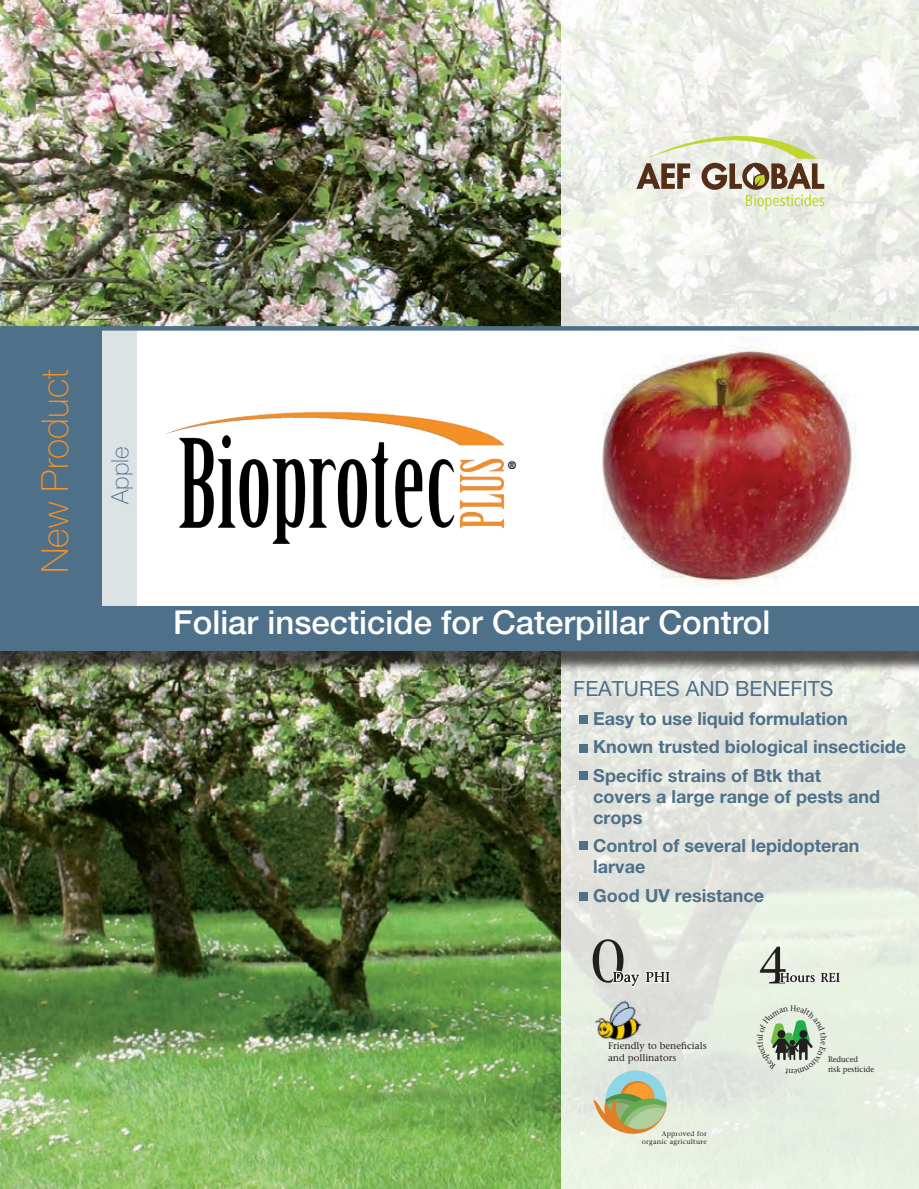
<style>
.page{position:relative;width:919px;height:1189px;background:#fff}
.page>*{position:absolute;margin:0;border:0;box-sizing:border-box;transform-origin:0 0}
.t1{font:500 60px "Stone Serif Std";color:#231f20}
.t2{font:500 52.5px "Stone Serif Std";color:#231f20}
.t3{font:100 37.5px "Helvetica Neue LT Pro";color:#f69025}
.t4{font:500 33px "Helvetica Neue LT Pro";color:#fff}
.t5{font:100 24px "Helvetica Neue LT Pro";color:#4e7089}
.t6{font:21px "Helvetica Neue LT Pro";color:#4e7089}
.t7{font:700 18px/28.5px "Helvetica Neue LT Pro";color:#4e7089}
.t8{font:500 14.4px "Stone Serif Std";color:#231f20}
.t9{font:500 12.6px "Stone Serif Std";color:#231f20}
.t10{font:700 condensed 10.8px "Helvetica Neue LT Std";color:#231f20}
.t11{font:500 9.6px/11.6px "Stone Serif Std";color:#231f20}
.t12{font:500 8.1px/9.8px "Stone Serif Std";color:#231f20;scale:.95 1}
.t13{font:500 6.9px/8.2px "Stone Serif Std";letter-spacing:.04em;color:#231f20;text-align:right}
</style>
<div class="page">
<img style="left:0;top:0;width:561px;height:1188px">
<svg style="left:561px;top:0;width:357px;height:1188px;background:#e7ebe3"></svg>
<div style="left:85px;top:328px;width:833px;height:277px;background:#fff"></div>
<div style="left:101px;top:330px;width:36px;height:275px;background:#dde3e5"></div>
<div style="left:0;top:328px;width:101px;height:300px;background:#4e7089"></div>
<div style="left:0;top:611px;width:918px;height:62px;background:#231f20;opacity:.75"></div>
<div style="left:0;top:605px;width:918px;height:45px;background:#4e7089"></div>
<svg style="left:0;top:326px;width:918px;height:4px;background:#507189"></svg>
<svg style="left:636px;top:116px;width:188px;height:93px"></svg>
<img style="left:602px;top:341px;width:254px;height:246px">
<div style="left:579px;top:715px;width:8px;height:9px;background:#4e7089"></div>
<div style="left:579px;top:744px;width:8px;height:8px;background:#4e7089"></div>
<div style="left:579px;top:771px;width:8px;height:9px;background:#4e7089"></div>
<div style="left:579px;top:841px;width:8px;height:8px;background:#4e7089"></div>
<div style="left:579px;top:891px;width:8px;height:9px;background:#4e7089"></div>
<svg style="left:612px;top:970px;width:58px;height:16px"></svg>
<svg style="left:779px;top:971px;width:60px;height:11px"></svg>
<img style="left:591px;top:997px;width:54px;height:49px">
<img style="left:166px;top:411px;width:339px;height:133px">
<svg style="left:593px;top:1070px;width:74px;height:64px;background:#b9c29a"></svg>
<svg style="left:756px;top:1005px;width:70px;height:69px;background:#bfcfbc"></svg>
<h3 class="t3" style="left:33px;top:573px;width:205px;rotate:-90deg">New Product</h3>
<h3 class="t5" style="left:106px;top:504px;width:59px;rotate:-90deg">Apple</h3>
<p class="t10" style="left:508px;top:459px;width:10px">®</p>
<h3 class="t4" style="left:173px;top:603px;width:598px">Foliar insecticide for Caterpillar Control</h3>
<p class="t6" style="left:573px;top:676px;width:262px">FEATURES AND BENEFITS</p>
<p class="t7" style="left:593px;top:703px;width:314px">Easy to use liquid formulation<br>Known trusted biological insecticide<br>Specific strains of Btk that</p>
<p class="t7" style="left:593px;top:785px;width:288px;line-height:21px">covers a large range of pests and crops</p>
<p class="t7" style="left:593px;top:834px;width:267px;line-height:21px">Control of several lepidopteran larvae</p>
<p class="t7" style="left:593px;top:880px;width:172px">Good UV resistance</p>
<h1 class="t1" style="left:591px;top:925px;width:36px">0</h1>
<h2 class="t2" style="left:757px;top:934px;width:32px">4</h2>
<p class="t8" style="left:612px;top:968px;width:59px">Day PHI</p>
<p class="t9" style="left:779px;top:969px;width:62px">Hours REI</p>
<p class="t11" style="left:608px;top:1039px;width:100px">Friendly to beneficials and pollinators</p>
<p class="t13" style="left:641px;top:1129px;width:66px">Approved for organic agriculture</p>
<p class="t12" style="left:827px;top:1054px;width:50px">Reduced<br>risk pesticide</p>
</div>
